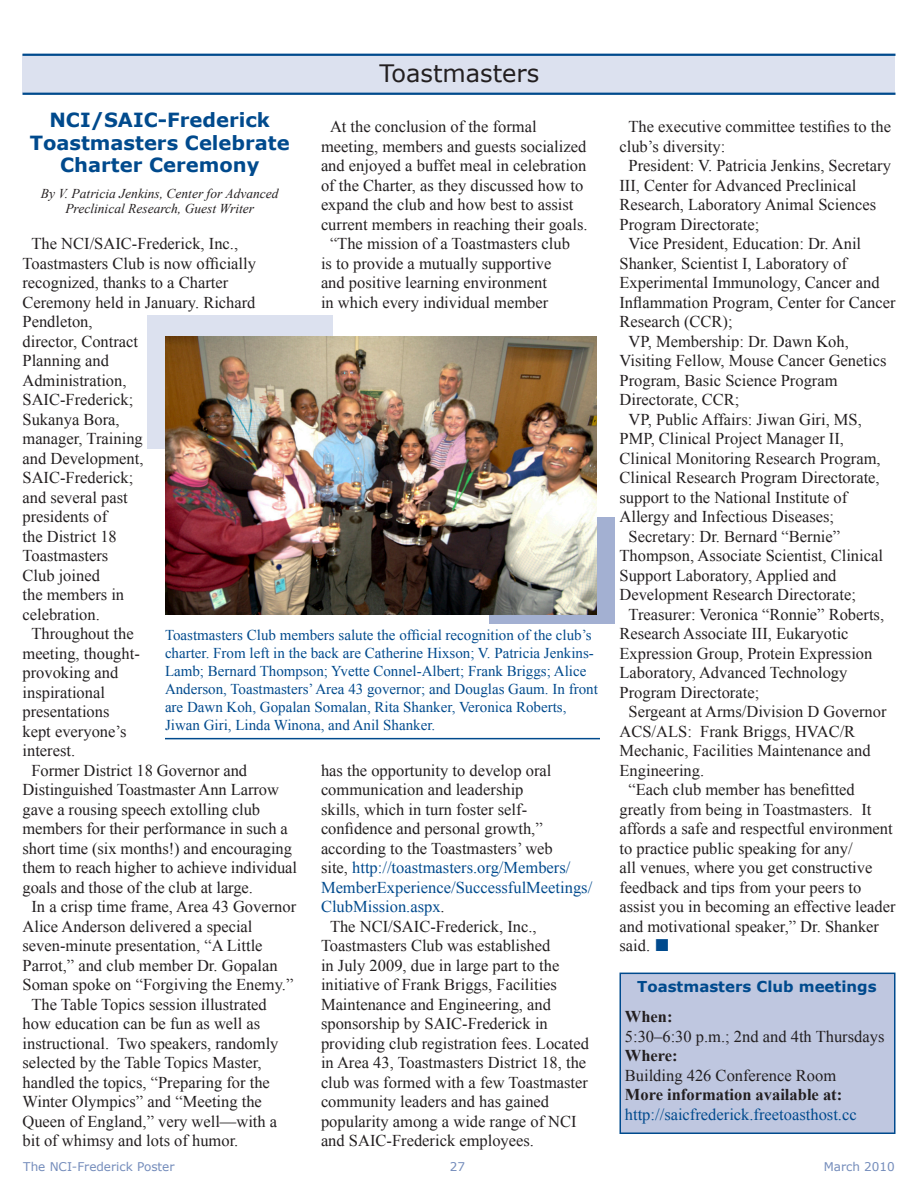
<style>
.page{position:relative;width:918px;height:1188px;background:#fff}
.page>*{position:absolute;margin:0;border:0;box-sizing:border-box;transform-origin:0 0}
._16pt_Section_Headin{font:24px "Verdana";color:#231f20}
.Heading_1__3_lines{font:700 19.5px/22.5px "Verdana";color:#004a8d;text-align:center}
.Main_Text{font:16.5px/19.5px "Times New Roman";color:#231f20}
.Main_Text-2{font:16.5px/19.5px "Times New Roman";color:#004a8d}
.Cutlines{font:15px/18px "Times New Roman";color:#004a8d}
.SubHeading_2{font:700 15px "Verdana";color:#004a8d}
.Byline{font:italic 13.5px/15px "Times New Roman";color:#231f20;text-align:center}
.t1{font:12px "Verdana";color:#748cbb}
.s1{color:#004a8d}
.s2{font-weight:700}
.s3{font-weight:700;color:#231f20}
</style>
<div class="page">
<div style="left:147px;top:316px;width:186px;height:133px;background:#dce1ef"></div>
<div style="left:490px;top:518px;width:125px;height:106px;background:#a3b0d2"></div>
<div style="left:23px;top:55px;width:872px;height:38px;background:#dce1ef"></div>
<hr style="left:22px;top:93px;width:874px;height:2px;background:#004a8d">
<hr style="left:22px;top:54px;width:874px;height:2px;background:#004a8d">
<div style="left:620px;top:973px;width:276px;height:161px;background:#bfc7e0;border:2px solid #004a8d"></div>
<img style="left:165px;top:336px;width:432px;height:279px">
<hr style="left:165px;top:738px;width:435px;height:1px;background:#004a8d">
<p class="_16pt_Section_Headin" style="left:379px;top:58px;width:161px">Toastmasters</p>
<p class="Heading_1__3_lines" style="left:30px;top:108px;width:262px">NCI/SAIC-Frederick<br>Toastmasters Celebrate<br>Charter Ceremony</p>
<p class="Byline" style="left:41px;top:186px;width:239px">By V. Patricia Jenkins, Center for Advanced<br>Preclinical Research, Guest Writer</p>
<p class="Main_Text" style="left:22px;top:233px;width:235px;text-indent:9px">The NCI/SAIC-Frederick, Inc.,<br>Toastmasters Club is now officially recognized, thanks to a Charter<br>Ceremony held in January. Richard<br>Pendleton,<br>director, Contract<br>Planning and<br>Administration,<br>SAIC-Frederick;<br>Sukanya Bora,<br>manager, Training<br>and Development,<br>SAIC-Frederick;<br>and several past<br>presidents of<br>the District 18<br>Toastmasters<br>Club joined<br>the members in<br>celebration.</p>
<p class="Main_Text" style="left:22px;top:623px;width:119px;text-indent:9px">Throughout the meeting, thought&shy;provoking and inspirational presentations kept everyone’s interest.</p>
<p class="Main_Text" style="left:22px;top:760px;width:276px;text-indent:9px">Former District 18 Governor and Distinguished Toastmaster Ann Larrow gave a rousing speech extolling club members for their performance in such a short time (six months!) and encouraging them to reach higher to achieve individual goals and those of the club at large.</p>
<p class="Main_Text" style="left:22px;top:896px;width:275px;text-indent:9px">In a crisp time frame, Area 43 Governor Alice Anderson delivered a special seven-minute presentation, “A Little Parrot,” and club member Dr. Gopalan Soman spoke on “Forgiving the Enemy.”</p>
<p class="Main_Text" style="left:22px;top:994px;width:258px;text-indent:9px">The Table Topics session illustrated how education can be fun as well as instructional. Two speakers, randomly selected by the Table Topics Master, handled the topics, “Preparing for the Winter Olympics” and “Meeting the Queen of England,” very well—with a bit of whimsy and lots of humor.</p>
<p class="Main_Text" style="left:321px;top:116px;width:268px;text-indent:9px">At the conclusion of the formal meeting, members and guests socialized and enjoyed a buffet meal in celebration of the Charter, as they discussed how to expand the club and how best to assist current members in reaching their goals.</p>
<p class="Main_Text" style="left:321px;top:233px;width:251px;text-indent:9px">“The mission of a Toastmasters club is to provide a mutually supportive and positive learning environment<br>in which every individual member</p>
<p class="Cutlines" style="left:165px;top:626px;width:434px">Toastmasters Club members salute the official recognition of the club’s charter. From left in the back are Catherine Hixson; V. Patricia Jenkins-Lamb; Bernard Thompson; Yvette Connel-Albert; Frank Briggs; Alice Anderson, Toastmasters’ Area 43 governor; and Douglas Gaum. In front are Dawn Koh, Gopalan Somalan, Rita Shanker, Veronica Roberts, Jiwan Giri, Linda Winona, and Anil Shanker.</p>
<p class="Main_Text" style="left:321px;top:760px;width:273px">has the opportunity to develop oral communication and leadership<br>skills, which in turn foster self&shy;confidence and personal growth,” according to the Toastmasters’ web<br>site, <span class="s1">http://toastmasters.org/Members/ MemberExperience/SuccessfulMeetings/ ClubMission.aspx</span>.</p>
<p class="Main_Text" style="left:321px;top:916px;width:270px;text-indent:9px">The NCI/SAIC-Frederick, Inc., Toastmasters Club was established<br>in July 2009, due in large part to the initiative of Frank Briggs, Facilities Maintenance and Engineering, and sponsorship by SAIC-Frederick in providing club registration fees. Located in Area 43, Toastmasters District 18, the club was formed with a few Toastmaster community leaders and has gained popularity among a wide range of NCI and SAIC-Frederick employees.</p>
<p class="Main_Text" style="left:620px;top:116px;width:273px;text-indent:9px">The executive committee testifies to the club’s diversity:</p>
<p class="Main_Text" style="left:620px;top:155px;width:273px;text-indent:9px">President: V. Patricia Jenkins, Secretary III, Center for Advanced Preclinical Research, Laboratory Animal Sciences Program Directorate;</p>
<p class="Main_Text" style="left:620px;top:233px;width:277px;text-indent:9px">Vice President, Education: Dr. Anil Shanker, Scientist I, Laboratory of Experimental Immunology, Cancer and Inflammation Program, Center for Cancer Research (CCR);</p>
<p class="Main_Text" style="left:620px;top:331px;width:268px;text-indent:9px">VP, Membership: Dr. Dawn Koh,<br>Visiting Fellow, Mouse Cancer Genetics<br>Program, Basic Science Program<br>Directorate, CCR;</p>
<p class="Main_Text" style="left:620px;top:409px;width:263px;text-indent:9px">VP, Public Affairs: Jiwan Giri, MS, PMP, Clinical Project Manager II, Clinical Monitoring Research Program, Clinical Research Program Directorate, support to the National Institute of Allergy and Infectious Diseases;</p>
<p class="Main_Text" style="left:620px;top:526px;width:265px;text-indent:9px">Secretary: Dr. Bernard “Bernie” Thompson, Associate Scientist, Clinical Support Laboratory, Applied and Development Research Directorate;</p>
<p class="Main_Text" style="left:620px;top:604px;width:266px;text-indent:9px">Treasurer: Veronica “Ronnie” Roberts, Research Associate III, Eukaryotic Expression Group, Protein Expression Laboratory, Advanced Technology Program Directorate;</p>
<p class="Main_Text" style="left:620px;top:701px;width:269px;text-indent:9px">Sergeant at Arms/Division D Governor<br>ACS/ALS: Frank Briggs, HVAC/R<br>Mechanic, Facilities Maintenance and<br>Engineering.</p>
<p class="Main_Text" style="left:620px;top:779px;width:278px;text-indent:9px">“Each club member has benefitted greatly from being in Toastmasters. It affords a safe and respectful environment to practice public speaking for any/<br>all venues, where you get constructive feedback and tips from your peers to assist you in becoming an effective leader and motivational speaker,” Dr. Shanker said.</p>
<p class="SubHeading_2" style="left:637px;top:977px;width:241px">Toastmasters Club meetings</p>
<p class="Main_Text" style="left:625px;top:1007px;width:261px"><span class="s2">When:<br></span>5:30–6:30 p.m.; 2nd and 4th Thursdays</p>
<p class="Main_Text" style="left:625px;top:1046px;width:213px"><span class="s2">Where:<br></span>Building 426 Conference Room</p>
<p class="Main_Text-2" style="left:625px;top:1085px;width:233px"><span class="s3">More information available at: </span>http://saicfrederick.freetoasthost.cc</p>
<p class="t1" style="left:23px;top:1159px;width:153px">The NCI-Frederick Poster</p>
<p class="t1" style="left:450px;top:1159px;width:17px">27</p>
<p class="t1" style="left:824px;top:1159px;width:73px">March 2010</p>
</div>
